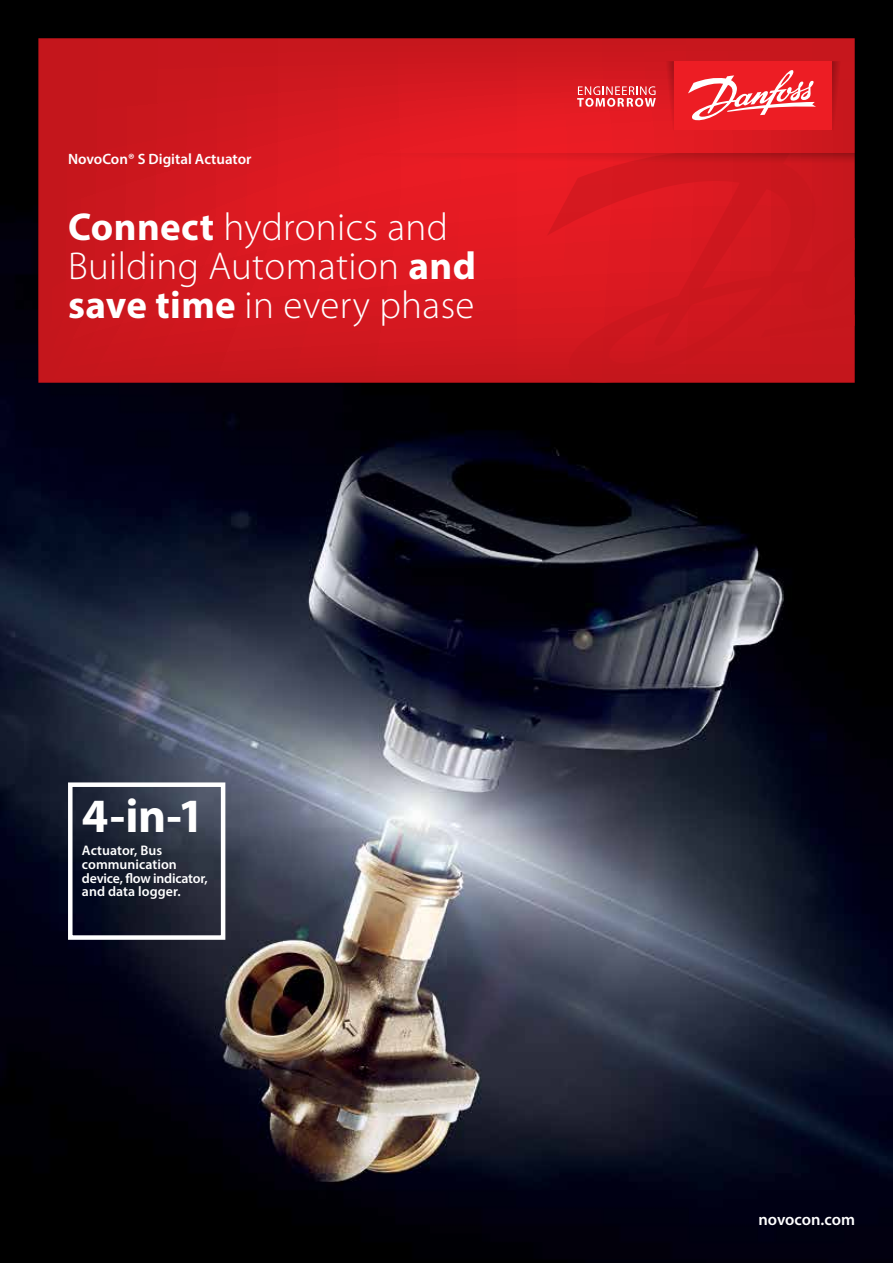
<style>
.page{position:relative;width:893px;height:1263px;background:#fff}
.page>*{position:absolute;margin:0;border:0;box-sizing:border-box;transform-origin:0 0}
.t1{font:700 48px "Myriad Pro";color:#fff}
.t2{font:300 39px/39px "Myriad Pro";letter-spacing:.01em;color:#fff}
.t3{font:600 16.5px "Myriad Pro";letter-spacing:-.005em;color:#fff}
.t4{font:600 15px "Myriad Pro";color:#fff}
.t5{font:600 13.8px/13.8px "Myriad Pro";color:#fff}
.s1{font-weight:700}
</style>
<div class="page">
<img style="left:0;top:0;width:893px;height:1263px">
<div style="left:68px;top:782px;width:157px;height:158px;border:4px solid #fff"></div>
<svg style="left:38px;top:38px;width:817px;height:345px;background:#d2181f"></svg>
<svg style="left:547px;top:166px;width:308px;height:217px;background:#d0171e"></svg>
<svg style="left:832px;top:61px;width:12px;height:69px"></svg>
<svg style="left:358px;top:153px;width:497px;height:13px;background:#d4181f"></svg>
<div style="left:674px;top:61px;width:158px;height:69px;background:#ed1d24"></div>
<svg style="left:577px;top:61px;width:97px;height:69px;background:#dd2d34"></svg>
<svg style="left:688px;top:70px;width:128px;height:51px"></svg>
<p class="t4" style="left:68px;top:150px;width:185px">NovoCon® S Digital Actuator</p>
<h2 class="t2" style="left:68px;top:207px;width:409px"><span class="s1">Connect</span> hydronics and<br>Building Automation <span class="s1">and save time</span> in every phase</h2>
<h1 class="t1" style="left:82px;top:785px;width:124px">4-in-1</h1>
<p class="t5" style="left:82px;top:843px;width:127px">Actuator, Bus communication device, flow indicator, and data logger.</p>
<p class="t3" style="left:758px;top:1209px;width:98px">novocon.com</p>
</div>
